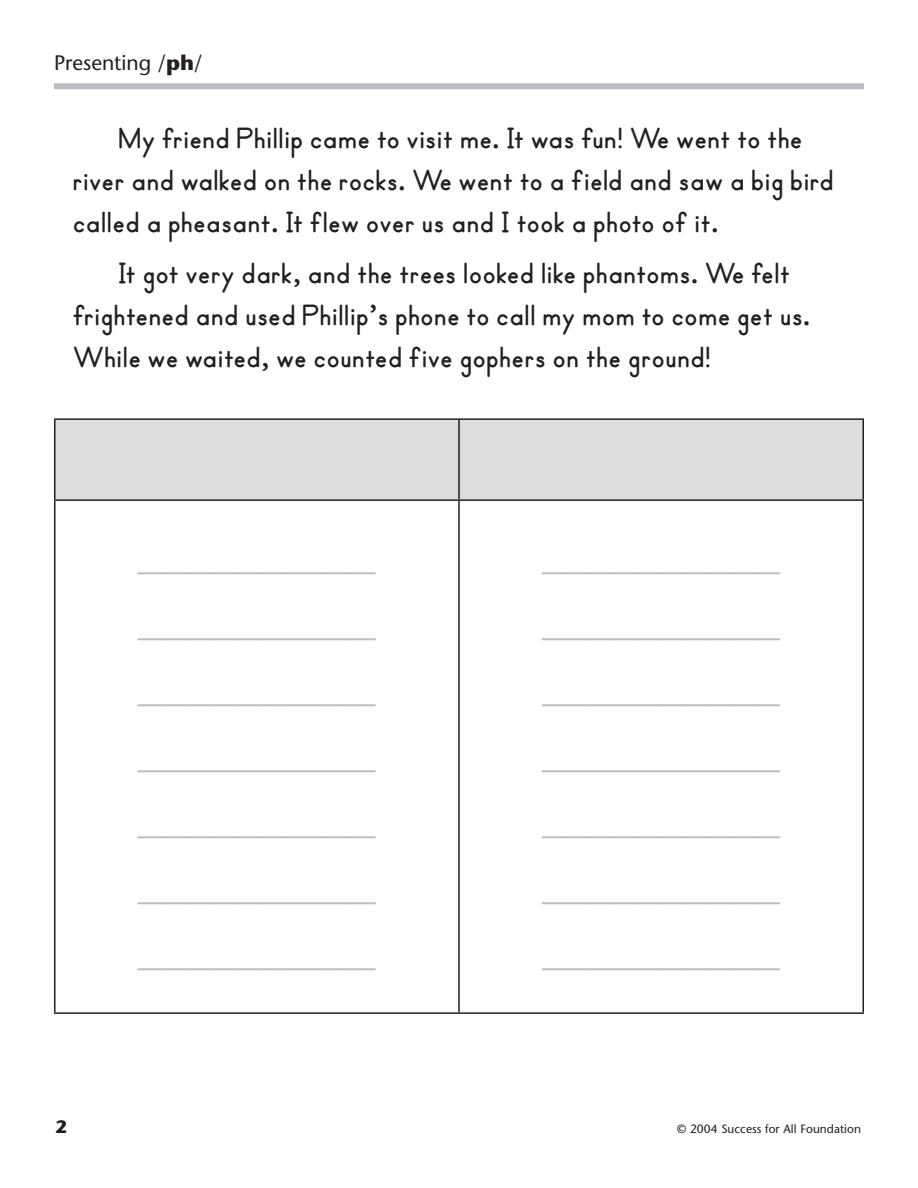
<style>
.page{position:relative;width:918px;height:1188px;background:#fff}
.page>*{position:absolute;margin:0;border:0;box-sizing:border-box;transform-origin:0 0}
.t1{font:40.5px/66px "Sad Sam";color:#bcbdc0;text-align:justify}
.t2{font:700 30px/42px "Sad Sam";color:#231f20}
.t3{font:21px "Stone Sans";color:#231f20}
.t4{font:700 18px "Stone Sans";color:#231f20}
.t5{font:12px "Stone Sans";color:#231f20}
.s1{font-weight:700}
</style>
<div class="page">
<div style="left:54px;top:83px;width:810px;height:6px;background:#bcbdc0"></div>
<div style="left:56px;top:420px;width:806px;height:79px;background:#dcdddf"></div>
<hr style="left:54px;top:501px;width:2px;height:511px;background:#231f20">
<hr style="left:54px;top:1012px;width:405px;height:2px;background:#231f20">
<hr style="left:459px;top:1012px;width:405px;height:2px;background:#231f20">
<hr style="left:54px;top:418px;width:405px;height:2px;background:#231f20">
<hr style="left:54px;top:420px;width:2px;height:79px;background:#231f20">
<hr style="left:459px;top:418px;width:405px;height:2px;background:#231f20">
<hr style="left:458px;top:420px;width:2px;height:79px;background:#231f20">
<hr style="left:862px;top:420px;width:2px;height:79px;background:#231f20">
<hr style="left:54px;top:499px;width:405px;height:2px;background:#231f20">
<hr style="left:459px;top:499px;width:405px;height:2px;background:#231f20">
<hr style="left:458px;top:501px;width:2px;height:511px;background:#231f20">
<hr style="left:862px;top:501px;width:2px;height:511px;background:#231f20">
<p class="t3" style="left:54px;top:50px;width:150px">Presenting /<span class="s1">ph</span>/</p>
<p class="t2" style="left:73px;top:118px;width:763px;text-indent:45px">My friend Phillip came to visit me. It was fun! We went to the river and walked on the rocks. We went to a field and saw a big bird called a pheasant. It flew over us and I took a photo of it.</p>
<p class="t2" style="left:73px;top:253px;width:739px;text-indent:45px">It got very dark, and the trees looked like phantoms. We felt frightened and used Phillip’s phone to call my mom to come get us.<br>While we waited, we counted five gophers on the ground!</p>
<h1 class="t1" style="left:138px;top:521px;width:238px">__________ __________ __________ __________ __________ __________ __________</h1>
<h1 class="t1" style="left:543px;top:521px;width:238px">__________ __________ __________ __________ __________ __________ __________</h1>
<p class="t4" style="left:56px;top:1115px;width:13px">2</p>
<p class="t5" style="left:677px;top:1121px;width:185px">© 2004 Success for All Foundation</p>
</div>
